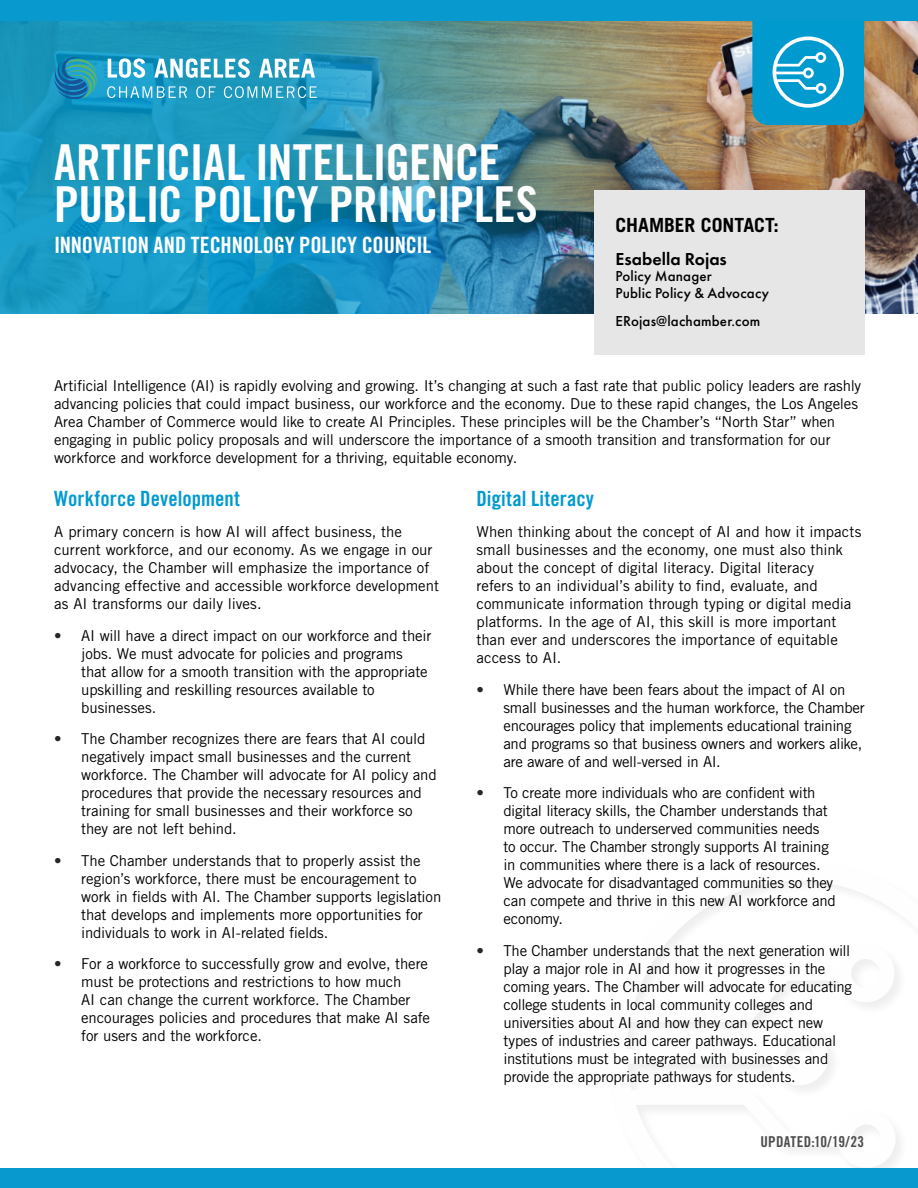
<style>
.page{position:relative;width:918px;height:1188px;background:#fff}
.page>*{position:absolute;margin:0;border:0;box-sizing:border-box;transform-origin:0 0}
.t1{font:49.5px/42px "Trade Gothic LT Std Bd Cn 20";letter-spacing:-.01em;color:#fff}
.t2{font:22.5px "Trade Gothic LT Std Bd Cn 20";letter-spacing:-.01em;color:#fff}
.t3{font:21px "Trade Gothic LT Std Bd Cn 20";color:#009ad0}
.t4{font:700 19.5px "Trade Gothic LT Std";letter-spacing:-.005em;color:#000}
.t5{font:600 18px "Futura PT";color:#000}
.t6{font:15px/18px "Trade Gothic LT Std";letter-spacing:-.01em;color:#000101}
.t7{font:15px/18px "Trade Gothic LT Std";letter-spacing:-.01em;color:#000}
.t8{font:500 15px/16.5px "Futura PT";letter-spacing:.01em;color:#000}
.t9{font:15px "Trade Gothic LT Std Bd Cn 20";letter-spacing:.02em;color:#4d4d4d}
.s1{color:#262626}
</style>
<div class="page">
<img style="left:0;top:20px;width:918px;height:294px">
<div style="left:0;top:0;width:918px;height:20px;background:#089acf"></div>
<svg style="left:54px;top:57px;width:43px;height:42px"></svg>
<svg style="left:108px;top:58px;width:37px;height:20px"></svg>
<svg style="left:154px;top:58px;width:96px;height:20px"></svg>
<svg style="left:259px;top:59px;width:56px;height:19px"></svg>
<svg style="left:107px;top:86px;width:80px;height:12px"></svg>
<svg style="left:196px;top:86px;width:20px;height:12px"></svg>
<svg style="left:224px;top:86px;width:93px;height:12px"></svg>
<img style="left:752px;top:20px;width:166px;height:286px">
<div style="left:594px;top:190px;width:271px;height:164px;background:#e6e6e6"></div>
<svg style="left:627px;top:881px;width:273px;height:287px"></svg>
<div style="left:0;top:1168px;width:918px;height:20px;background:#089acf"></div>
<h1 class="t1" style="left:54px;top:141px;width:485px">ARTIFICIAL INTELLIGENCE<br>PUBLIC POLICY PRINCIPLES</h1>
<h2 class="t2" style="left:54px;top:232px;width:379px">INNOVATION AND TECHNOLOGY POLICY COUNCIL</h2>
<h3 class="t4" style="left:615px;top:213px;width:165px">CHAMBER CONTACT:</h3>
<p class="t5" style="left:615px;top:248px;width:113px">Esabella Rojas</p>
<p class="t8" style="left:615px;top:268px;width:155px">Policy Manager<br>Public Policy &amp; Advocacy</p>
<p class="t8" style="left:615px;top:313px;width:146px">ERojas@lachamber.com</p>
<p class="t7" style="left:54px;top:377px;width:809px">Artificial Intelligence (AI) is rapidly evolving and growing. It’s changing at such a fast rate that public policy leaders are rashly advancing policies that could impact business, our workforce and the economy. Due to these rapid changes, the Los Angeles Area Chamber of Commerce would like to create AI Principles. These principles will be the Chamber’s “North Star” when engaging in public policy proposals and will underscore the importance of a smooth transition and transformation for our workforce and workforce development for a thriving, equitable economy.</p>
<h3 class="t3" style="left:54px;top:486px;width:187px">Workforce Development</h3>
<p class="t6" style="left:54px;top:523px;width:386px">A primary concern is how AI will affect business, the current workforce, and our economy. As we engage in our advocacy, the Chamber will emphasize the importance of advancing effective and accessible workforce development as AI transforms our daily lives.</p>
<p class="t6" style="left:81px;top:626px;width:352px;text-indent:-27px"><span class="s1">•</span> AI will have a direct impact on our workforce and their jobs. We must advocate for policies and programs that allow for a smooth transition with the appropriate upskilling and reskilling resources available to businesses.</p>
<p class="t6" style="left:81px;top:730px;width:357px;text-indent:-27px"><span class="s1">•</span> The Chamber recognizes there are fears that AI could negatively impact small businesses and the current workforce. The Chamber will advocate for AI policy and procedures that provide the necessary resources and training for small businesses and their workforce so they are not left behind.</p>
<p class="t6" style="left:81px;top:851px;width:362px;text-indent:-27px"><span class="s1">•</span> The Chamber understands that to properly assist the region’s workforce, there must be encouragement to work in fields with AI. The Chamber supports legislation that develops and implements more opportunities for individuals to work in AI-related fields.</p>
<p class="t6" style="left:81px;top:955px;width:350px;text-indent:-27px"><span class="s1">•</span> For a workforce to successfully grow and evolve, there must be protections and restrictions to how much<br>AI can change the current workforce. The Chamber encourages policies and procedures that make AI safe for users and the workforce.</p>
<h3 class="t3" style="left:476px;top:486px;width:119px">Digital Literacy</h3>
<p class="t6" style="left:476px;top:523px;width:386px">When thinking about the concept of AI and how it impacts small businesses and the economy, one must also think about the concept of digital literacy. Digital literacy<br>refers to an individual’s ability to find, evaluate, and communicate information through typing or digital media platforms. In the age of AI, this skill is more important than ever and underscores the importance of equitable access to AI.</p>
<p class="t6" style="left:503px;top:680px;width:363px;text-indent:-27px"><span class="s1">•</span> While there have been fears about the impact of AI on small businesses and the human workforce, the Chamber encourages policy that implements educational training and programs so that business owners and workers alike, are aware of and well-versed in AI.</p>
<p class="t6" style="left:503px;top:784px;width:334px;text-indent:-27px"><span class="s1">•</span> To create more individuals who are confident with digital literacy skills, the Chamber understands that more outreach to underserved communities needs<br>to occur. The Chamber strongly supports AI training in communities where there is a lack of resources.<br>We advocate for disadvantaged communities so they can compete and thrive in this new AI workforce and economy.</p>
<p class="t6" style="left:503px;top:941px;width:350px;text-indent:-27px"><span class="s1">•</span> The Chamber understands that the next generation will play a major role in AI and how it progresses in the coming years. The Chamber will advocate for educating college students in local community colleges and universities about AI and how they can expect new types of industries and career pathways. Educational institutions must be integrated with businesses and provide the appropriate pathways for students.</p>
<p class="t9" style="left:761px;top:1133px;width:105px">UPDATED:10/19/23</p>
</div>
